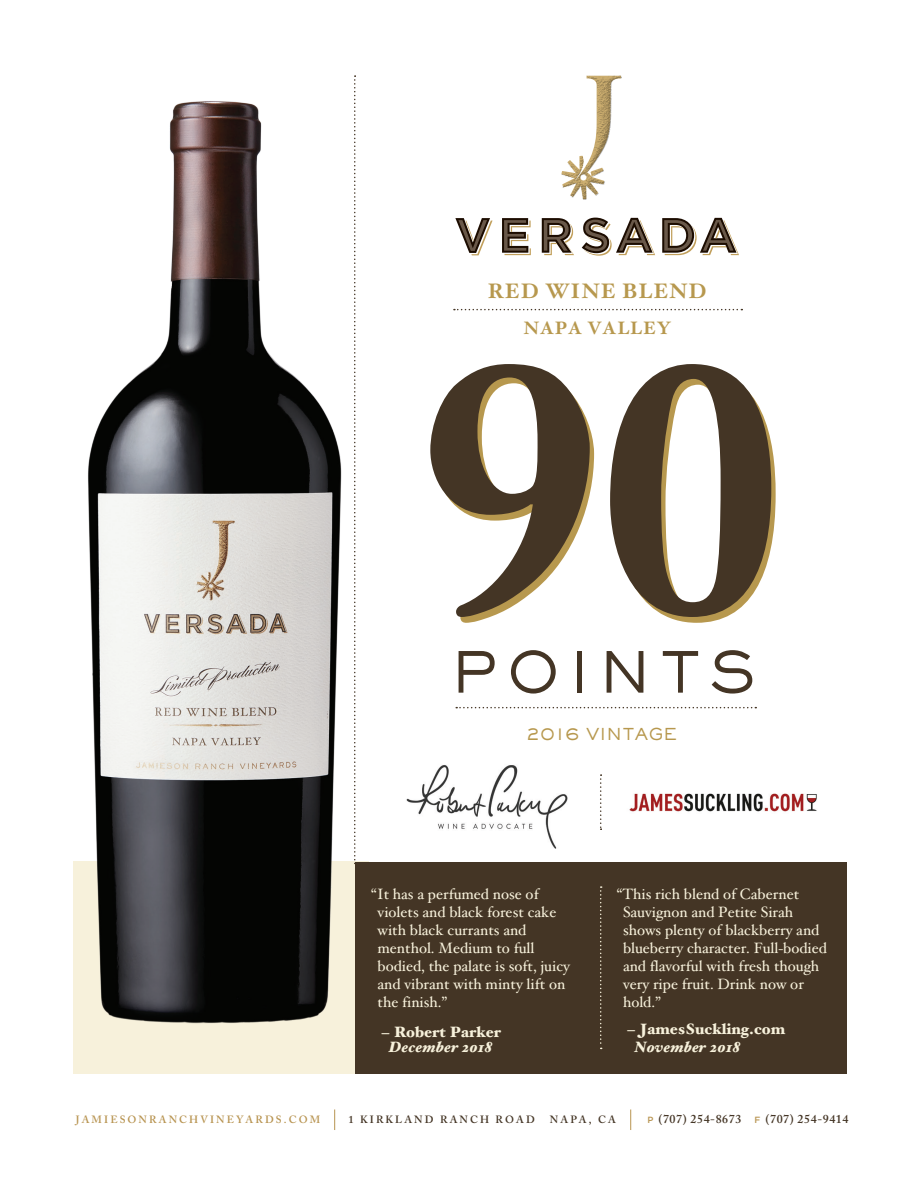
<style>
.page{position:relative;width:918px;height:1188px;background:#fff}
.page>*{position:absolute;margin:0;border:0;box-sizing:border-box;transform-origin:0 0}
.t1{font:700 362.4px "Adobe Caslon Pro";color:#443525}
.t2{font:500 55.5px "AT Sackers Gothic";letter-spacing:.14em;color:#443525}
.t3{font:700 21px "Hoefler Text";letter-spacing:.05em;color:#b7984e}
.t4{font:700 18px "Hoefler Text";letter-spacing:.05em;color:#b7984e}
.t5{font:500 16.2px "AT Sackers Gothic";letter-spacing:.02em;color:#b7984e}
.t6{font:15px/18px "Hoefler Text";color:#f7f1db}
.t7{font:700 15px "Hoefler Text";color:#f7f1db}
.t8{font:italic 700 15px "Hoefler Text";color:#f7f1db}
.t9{font:600 12px "Adobe Caslon";letter-spacing:.05em;color:#443525}
.t10{font:600 10.5px "Adobe Caslon";letter-spacing:.2em;color:#b89451}
.t11{font:600 10.5px "Adobe Caslon";letter-spacing:.2em;color:#443525}
.s1{font-size:17.7px}
.s2{font-family:"Gotham";font-weight:500;font-size:9px;color:#b89451}
</style>
<div class="page">
<div style="left:74px;top:861px;width:295px;height:213px;background:#f7f1db"></div>
<svg style="left:354px;top:75px;width:2px;height:789px"></svg>
<svg style="left:454px;top:309px;width:288px;height:1px"></svg>
<svg style="left:662px;top:218px;width:77px;height:37px"></svg>
<svg style="left:502px;top:218px;width:29px;height:37px"></svg>
<svg style="left:582px;top:218px;width:73px;height:38px"></svg>
<svg style="left:542px;top:218px;width:32px;height:37px"></svg>
<svg style="left:455px;top:218px;width:38px;height:37px"></svg>
<img style="left:561px;top:76px;width:60px;height:123px">
<svg style="left:334px;top:1109px;width:1px;height:21px"></svg>
<svg style="left:630px;top:1109px;width:1px;height:21px"></svg>
<img style="left:88px;top:101px;width:254px;height:923px">
<img style="left:629px;top:793px;width:188px;height:19px">
<div style="left:355px;top:862px;width:491px;height:212px;background:#443525"></div>
<svg style="left:456px;top:707px;width:300px;height:1px"></svg>
<svg style="left:600px;top:886px;width:2px;height:163px"></svg>
<svg style="left:600px;top:774px;width:2px;height:56px"></svg>
<img style="left:406px;top:765px;width:162px;height:83px">
<h3 class="t3" style="left:488px;top:278px;width:221px">RED WINE BLEND</h3>
<p class="t4" style="left:524px;top:316px;width:149px">NAPA VALLEY</p>
<h1 class="t1" style="left:419px;top:275px;width:364px">90</h1>
<h2 class="t2" style="left:451px;top:635px;width:307px">POINTS</h2>
<p class="t5" style="left:526px;top:723px;width:153px"><span class="s1">2016</span> VINTAGE</p>
<p class="t6" style="left:378px;top:885px;width:194px;text-indent:-6px">“It has a perfumed nose of violets and black forest cake with black currants and menthol. Medium to full bodied, the palate is soft, juicy and vibrant with minty lift on the finish.”</p>
<p class="t7" style="left:381px;top:1023px;width:121px">– Robert Parker</p>
<p class="t8" style="left:389px;top:1038px;width:105px">December 2018</p>
<p class="t6" style="left:623px;top:885px;width:205px;text-indent:-6px">“This rich blend of Cabernet<br>Sauvignon and Petite Sirah shows plenty of blackberry and blueberry character. Full-bodied and flavorful with fresh though very ripe fruit. Drink now or hold.”</p>
<p class="t7" style="left:627px;top:1020px;width:160px">– JamesSuckling.com</p>
<p class="t8" style="left:634px;top:1038px;width:108px">November 2018</p>
<p class="t10" style="left:76px;top:1113px;width:246px">JAMIESONRANCHVINEYARDS.COM</p>
<p class="t11" style="left:349px;top:1113px;width:188px">1 KIRKLAND RANCH ROAD</p>
<p class="t11" style="left:550px;top:1113px;width:67px">NAPA, CA</p>
<p class="t9" style="left:647px;top:1112px;width:203px"><span class="s2">P</span> (707) 254-8673 <span class="s2">F</span> (707) 254-9414</p>
</div>
